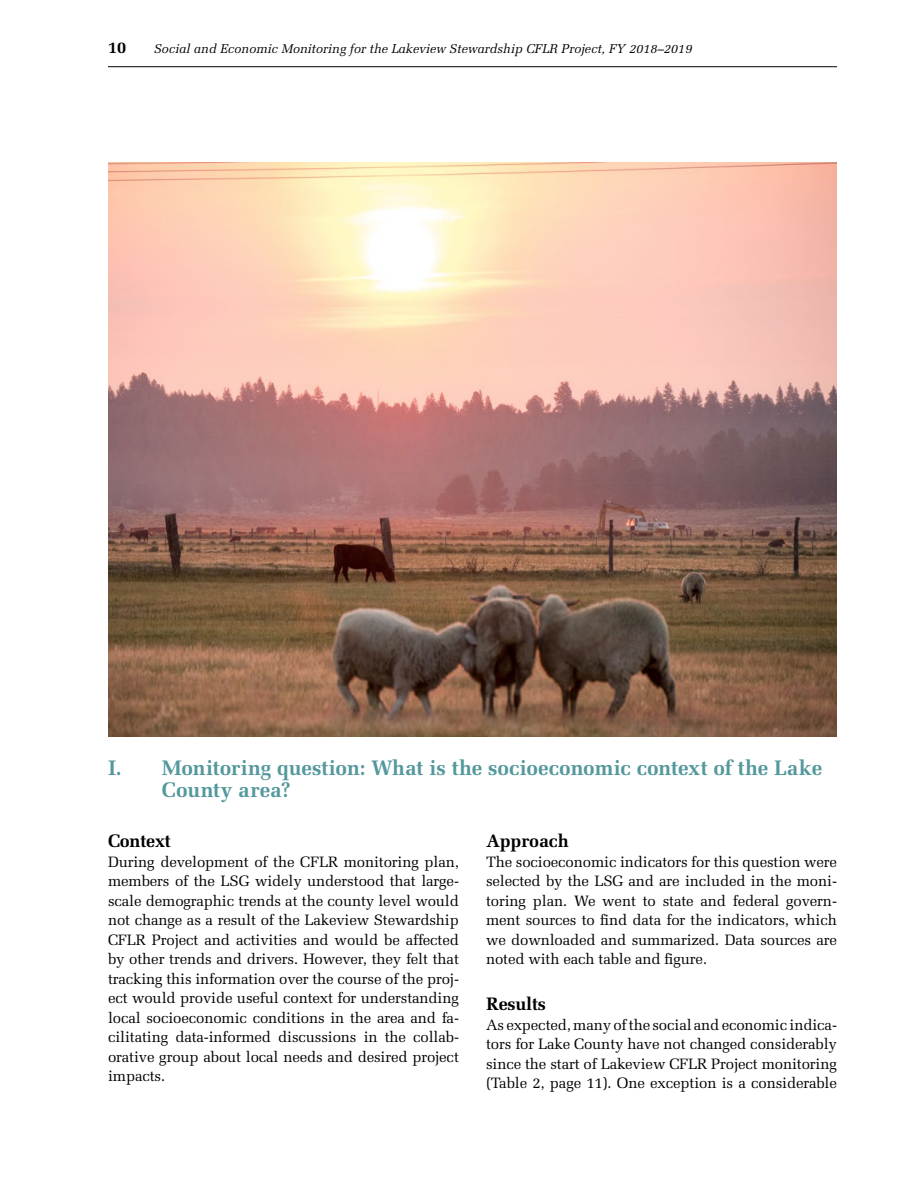
<style>
.page{position:relative;width:918px;height:1188px;background:#fff}
.page>*{position:absolute;margin:0;border:0;box-sizing:border-box;transform-origin:0 0}
.t1{font:700 21px/22.5px "Melior";color:#54989c}
.t2{font:700 18px "Melior";letter-spacing:-.01em;color:#000}
.t3{font:700 16.5px "Melior";color:#000}
.t4{font:15px/19.5px "Melior";letter-spacing:-.01em;color:#000;text-align:justify}
.t5{font:italic 12.75px "Melior";color:#000}
</style>
<div class="page">
<hr style="left:108px;top:66px;width:729px;height:1px;background:#000">
<img style="left:108px;top:162px;width:729px;height:574px">
<p class="t3" style="left:108px;top:37px;width:20px">10</p>
<p class="t5" style="left:154px;top:41px;width:540px">Social and Economic Monitoring for the Lakeview Stewardship CFLR Project, FY 2018–2019</p>
<h1 class="t1" style="left:162px;top:756px;width:662px;text-indent:-54px">I. Monitoring question: What is the socioeconomic context of the Lake<br>County area?</h1>
<p class="t2" style="left:108px;top:830px;width:64px">Context</p>
<p class="t4" style="left:108px;top:852px;width:353px">During development of the CFLR monitoring plan, members of the LSG widely understood that large&shy;scale demographic trends at the county level would not change as a result of the Lakeview Stewardship CFLR Project and activities and would be affected by other trends and drivers. However, they felt that tracking this information over the course of the proj&shy;ect would provide useful context for understanding local socioeconomic conditions in the area and fa&shy;cilitating data-informed discussions in the collab&shy;orative group about local needs and desired project impacts.</p>
<p class="t2" style="left:486px;top:830px;width:84px">Approach</p>
<p class="t4" style="left:486px;top:852px;width:353px">The socioeconomic indicators for this question were selected by the LSG and are included in the moni&shy;toring plan. We went to state and federal govern&shy;ment sources to find data for the indicators, which we downloaded and summarized. Data sources are noted with each table and figure.</p>
<p class="t2" style="left:486px;top:993px;width:61px">Results</p>
<p class="t4" style="left:486px;top:1015px;width:353px">As expected, many of the social and economic indica&shy;tors for Lake County have not changed considerably since the start of Lakeview CFLR Project monitoring (Table 2, page 11). One exception is a considerable</p>
</div>
